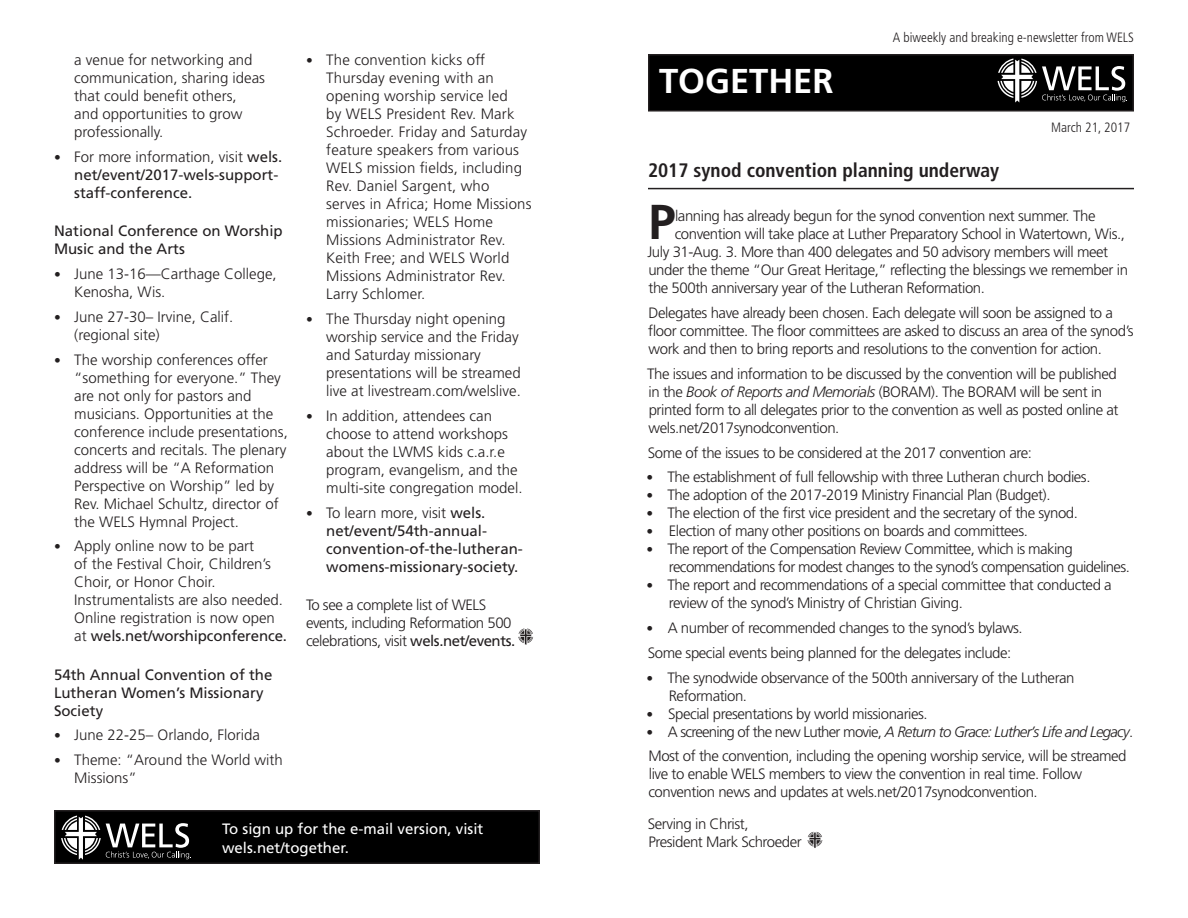
<style>
.page{position:relative;width:1188px;height:918px;background:#fff}
.page>*{position:absolute;margin:0;border:0;box-sizing:border-box;transform-origin:0 0}
.Together_text{font:700 48.9px "Frutiger LT Std";color:#231f20}
.t1{font:700 34.5px "Frutiger LT Std";color:#fff}
.Together_Head{font:700 condensed 19.5px "Frutiger LT Std";color:#231f20}
.Together_text-2{font:300 15px/18px "Frutiger LT Std";letter-spacing:-.03em;color:#231f20}
.Together_text-3{font:300 15px/18px "Frutiger LT Std";color:#231f20}
.Together_text-4{font:300 15px/18px "Frutiger LT Std";letter-spacing:.01em;color:#231f20}
.Together_text-5{font:15px/18px "Frutiger LT Std";color:#231f20}
.t2{font:italic 300 15px "Frutiger LT Std";letter-spacing:-.05em;color:#231f20}
.t3{font:15px/18.8px "Frutiger LT Std";color:#fff}
.t4{font:300 condensed 13.5px "Frutiger LT Std";color:#231f20}
.s1{font-weight:300;font-size:13.5px}
.s2{font-weight:300}
.s3{font-size:13.5px}
.s4{font-weight:400}
.s5{font-style:italic}
.s6{font-style:normal;font-size:13.5px}
.s7{font-style:normal}
</style>
<div class="page">
<div style="left:649px;top:55px;width:484px;height:56px;background:#000"></div>
<div style="left:648px;top:54px;width:486px;height:58px;border:2px solid #231f20"></div>
<svg style="left:998px;top:59px;width:129px;height:44px"></svg>
<hr style="left:648px;top:188px;width:486px;height:1px;background:#231f20">
<div style="left:55px;top:811px;width:484px;height:52px;background:#000"></div>
<div style="left:54px;top:810px;width:486px;height:54px;border:2px solid #231f20"></div>
<svg style="left:61px;top:816px;width:130px;height:44px"></svg>
<svg style="left:518px;top:628px;width:15px;height:17px"></svg>
<svg style="left:808px;top:832px;width:14px;height:16px"></svg>
<p class="Together_text-3" style="left:74px;top:51px;width:192px">a venue for networking and communication, sharing ideas that could benefit others,<br>and opportunities to grow professionally.</p>
<p class="Together_text-5" style="left:74px;top:148px;width:210px;text-indent:-20px"><span class="s1">•</span> <span class="s2">For more information, visit</span> wels. net/event/2017-wels-support&shy;staff-conference.</p>
<p class="Together_text-5" style="left:54px;top:222px;width:230px">National Conference on Worship<br>Music and the Arts</p>
<p class="Together_text-3" style="left:74px;top:265px;width:204px;text-indent:-20px"><span class="s3">•</span> June 13-16—Carthage College,<br>Kenosha, Wis.</p>
<p class="Together_text-3" style="left:74px;top:308px;width:161px;text-indent:-20px"><span class="s3">•</span> June 27-30– Irvine, Calif. (regional site)</p>
<p class="Together_text-3" style="left:74px;top:351px;width:215px;text-indent:-20px"><span class="s3">•</span> The worship conferences offer “something for everyone.” They are not only for pastors and musicians. Opportunities at the conference include presentations, concerts and recitals. The plenary address will be “A Reformation<br>Perspective on Worship” led by<br>Rev. Michael Schultz, director of the WELS Hymnal Project.</p>
<p class="Together_text-3" style="left:74px;top:537px;width:214px;text-indent:-20px"><span class="s3">•</span> Apply online now to be part<br>of the Festival Choir, Children’s<br>Choir, or Honor Choir.<br>Instrumentalists are also needed.<br>Online registration is now open at <span class="s4">wels.net/worshipconference.</span></p>
<p class="Together_text-5" style="left:54px;top:665px;width:220px">54th Annual Convention of the<br>Lutheran Women’s Missionary<br>Society</p>
<p class="Together_text-3" style="left:54px;top:726px;width:208px"><span class="s3">•</span> June 22-25– Orlando, Florida</p>
<p class="Together_text-3" style="left:74px;top:751px;width:210px;text-indent:-20px"><span class="s3">•</span> Theme: “Around the World with<br>Missions”</p>
<p class="Together_text-4" style="left:326px;top:51px;width:207px;text-indent:-20px"><span class="s3">•</span> The convention kicks off<br>Thursday evening with an opening worship service led<br>by WELS President Rev. Mark<br>Schroeder. Friday and Saturday feature speakers from various<br>WELS mission fields, including<br>Rev. Daniel Sargent, who serves in Africa; Home Missions missionaries; WELS Home<br>Missions Administrator Rev.<br>Keith Free; and WELS World<br>Missions Administrator Rev.<br>Larry Schlomer.</p>
<p class="Together_text-3" style="left:326px;top:310px;width:196px;text-indent:-20px"><span class="s3">•</span> The Thursday night opening worship service and the Friday and Saturday missionary presentations will be streamed live at livestream.com/welslive.</p>
<p class="Together_text-3" style="left:326px;top:407px;width:198px;text-indent:-20px"><span class="s3">•</span> In addition, attendees can choose to attend workshops about the LWMS kids c.a.r.e program, evangelism, and the multi-site congregation model.</p>
<p class="Together_text-5" style="left:326px;top:503px;width:198px;text-indent:-20px"><span class="s1">•</span> <span class="s2">To learn more, visit</span> wels. net/event/54th-annual&shy;convention-of-the-lutheran&shy;womens-missionary-society.</p>
<p class="Together_text-2" style="left:306px;top:596px;width:211px">To see a complete list of WELS events, including Reformation 500 celebrations, visit <span class="s4">wels.net/events.</span></p>
<p class="t3" style="left:222px;top:819px;width:263px">To sign up for the e-mail version, visit wels.net/together.</p>
<p class="t1" style="left:659px;top:61px;width:176px">TOGETHER</p>
<p class="t4" style="left:893px;top:29px;width:243px">A biweekly and breaking e-newsletter from WELS</p>
<p class="t4" style="left:1051px;top:119px;width:81px">March 21, 2017</p>
<p class="Together_Head" style="left:648px;top:158px;width:353px">2017 synod convention planning underway</p>
<p class="Together_text" style="left:649px;top:194px;width:29px">P</p>
<p class="Together_text-2" style="left:675px;top:207px;width:422px">lanning has already begun for the synod convention next summer. The</p>
<p class="Together_text-2" style="left:675px;top:225px;width:452px">convention will take place at Luther Preparatory School in Watertown, Wis.,</p>
<p class="Together_text-2" style="left:647px;top:243px;width:462px">July 31-Aug. 3. More than 400 delegates and 50 advisory members will meet</p>
<p class="Together_text-2" style="left:648px;top:261px;width:481px">under the theme “Our Great Heritage,” reflecting the blessings we remember in</p>
<p class="Together_text-2" style="left:648px;top:279px;width:338px">the 500th anniversary year of the Lutheran Reformation.</p>
<p class="Together_text-2" style="left:648px;top:304px;width:487px">Delegates have already been chosen. Each delegate will soon be assigned to a floor committee. The floor committees are asked to discuss an area of the synod’s work and then to bring reports and resolutions to the convention for action.</p>
<p class="Together_text-2" style="left:647px;top:365px;width:473px">The issues and information to be discussed by the convention will be published in the <span class="s5">Book of Reports and Memorials</span> (BORAM). The BORAM will be sent in printed form to all delegates prior to the convention as well as posted online at wels.net/2017synodconvention.</p>
<p class="Together_text-2" style="left:648px;top:444px;width:386px">Some of the issues to be considered at the 2017 convention are:</p>
<p class="Together_text-2" style="left:647px;top:468px;width:445px"><span class="s3">•</span> The establishment of full fellowship with three Lutheran church bodies.</p>
<p class="Together_text-2" style="left:647px;top:486px;width:405px"><span class="s3">•</span> The adoption of the 2017-2019 Ministry Financial Plan (Budget).</p>
<p class="Together_text-2" style="left:647px;top:504px;width:433px"><span class="s3">•</span> The election of the first vice president and the secretary of the synod.</p>
<p class="Together_text-2" style="left:647px;top:522px;width:383px"><span class="s3">•</span> Election of many other positions on boards and committees.</p>
<p class="Together_text-2" style="left:669px;top:540px;width:463px;text-indent:-22px"><span class="s3">•</span> The report of the Compensation Review Committee, which is making recommendations for modest changes to the synod’s compensation guidelines.</p>
<p class="Together_text-2" style="left:669px;top:576px;width:444px;text-indent:-22px"><span class="s3">•</span> The report and recommendations of a special committee that conducted a review of the synod’s Ministry of Christian Giving.</p>
<p class="Together_text-2" style="left:647px;top:619px;width:378px"><span class="s3">•</span> A number of recommended changes to the synod’s bylaws.</p>
<p class="Together_text-2" style="left:648px;top:644px;width:365px">Some special events being planned for the delegates include:</p>
<p class="Together_text-2" style="left:669px;top:669px;width:407px;text-indent:-22px"><span class="s3">•</span> The synodwide observance of the 500th anniversary of the Lutheran<br>Reformation.</p>
<p class="Together_text-2" style="left:647px;top:705px;width:283px"><span class="s3">•</span> Special presentations by world missionaries.</p>
<p class="t2" style="left:647px;top:723px;width:488px"><span class="s6">•</span> <span class="s7">A screening of the new Luther movie,</span> A Return to Grace: Luther’s Life and Legacy<span class="s7">.</span></p>
<p class="Together_text-2" style="left:648px;top:747px;width:480px">Most of the convention, including the opening worship service, will be streamed live to enable WELS members to view the convention in real time. Follow convention news and updates at wels.net/2017synodconvention.</p>
<p class="Together_text-2" style="left:648px;top:815px;width:102px">Serving in Christ,</p>
<p class="Together_text-2" style="left:649px;top:833px;width:155px">President Mark Schroeder</p>
</div>
